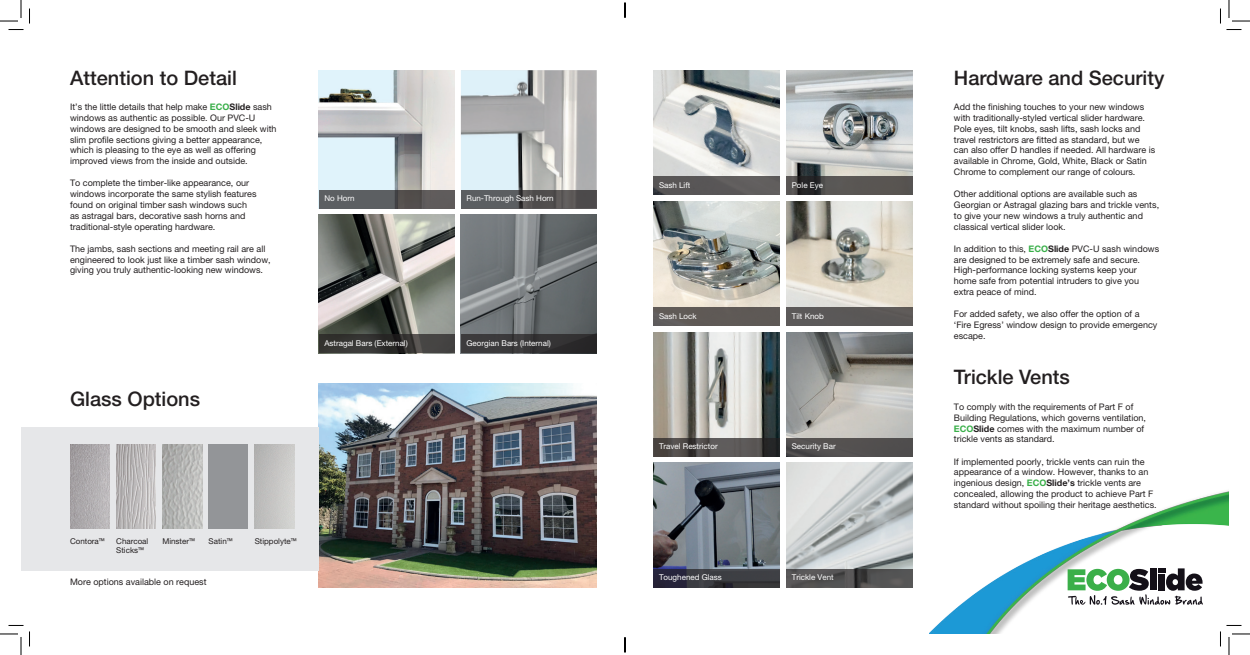
<style>
.page{position:relative;width:1250px;height:655px;background:#fff}
.page>*{position:absolute;margin:0;border:0;box-sizing:border-box;transform-origin:0 0}
.t1{font:500 20px "Helvetica Neue LT Pro";color:#231f20}
.t2{font:9px/10.8px "Helvetica Neue LT Pro";color:#231f20}
.t3{font:8px "Helvetica Neue LT Pro";color:#fff}
.t4{font:8px/9.6px "Helvetica Neue LT Pro";color:#231f20}
.s1{font-weight:700;color:#39af49}
.s2{font-weight:700}
.s3{font-family:"Open Sans"}
</style>
<div class="page">
<img style="left:929px;top:491px;width:300px;height:142px">
<svg style="left:1067px;top:568px;width:135px;height:36px"></svg>
<img style="left:319px;top:383px;width:277px;height:204px">
<div style="left:21px;top:427px;width:298px;height:143px;background:#e6e7e9"></div>
<img style="left:70px;top:444px;width:40px;height:84px">
<img style="left:116px;top:444px;width:40px;height:84px">
<img style="left:162px;top:444px;width:40px;height:84px">
<div style="left:208px;top:444px;width:40px;height:84px;background:#939598"></div>
<img style="left:319px;top:70px;width:135px;height:120px">
<img style="left:461px;top:70px;width:135px;height:120px">
<img style="left:319px;top:215px;width:135px;height:119px">
<img style="left:461px;top:215px;width:135px;height:119px">
<svg style="left:319px;top:334px;width:135px;height:19px;fill:#373634"></svg>
<div style="left:461px;top:334px;width:135px;height:19px;background:linear-gradient(to right,#414041,#292829)"></div>
<svg style="left:319px;top:190px;width:135px;height:18px;fill:#5c5f62"></svg>
<svg style="left:461px;top:190px;width:135px;height:18px;fill:#5b5c5b"></svg>
<img style="left:653px;top:70px;width:126px;height:106px">
<div style="left:653px;top:176px;width:126px;height:19px;background:#595657"></div>
<img style="left:786px;top:70px;width:126px;height:106px">
<svg style="left:786px;top:176px;width:126px;height:19px;fill:#595552"></svg>
<img style="left:653px;top:201px;width:126px;height:106px">
<div style="left:653px;top:307px;width:126px;height:18px;background:#5f5956"></div>
<img style="left:786px;top:201px;width:126px;height:106px">
<div style="left:786px;top:307px;width:126px;height:18px;background:#5b5858"></div>
<img style="left:653px;top:332px;width:126px;height:106px">
<svg style="left:653px;top:438px;width:126px;height:18px"></svg>
<img style="left:786px;top:332px;width:126px;height:106px">
<div style="left:786px;top:438px;width:126px;height:18px;background:#534f50"></div>
<img style="left:653px;top:462px;width:126px;height:106px">
<svg style="left:653px;top:568px;width:126px;height:19px;fill:#3b3c42"></svg>
<img style="left:786px;top:462px;width:126px;height:106px">
<svg style="left:786px;top:568px;width:126px;height:19px;fill:#555455"></svg>
<svg style="left:0;top:0;width:30px;height:30px"></svg>
<svg style="left:0;top:625px;width:30px;height:29px"></svg>
<svg style="left:1220px;top:0;width:30px;height:30px"></svg>
<svg style="left:1219px;top:624px;width:31px;height:30px"></svg>
<svg style="left:624px;top:3px;width:2px;height:15px"></svg>
<svg style="left:624px;top:637px;width:2px;height:15px"></svg>
<h1 class="t1" style="left:70px;top:65px;width:168px">Attention to Detail</h1>
<p class="t2" style="left:70px;top:101px;width:208px">It’s the little details that help make <span class="s1">ECO</span><span class="s2">Slide</span> sash windows as authentic as possible. Our PVC-U windows are designed to be smooth and sleek with slim profile sections giving a better appearance, which is pleasing to the eye as well as offering improved views from the inside and outside.</p>
<p class="t2" style="left:70px;top:177px;width:188px">To complete the timber-like appearance, our windows incorporate the same stylish features found on original timber sash windows such as astragal bars, decorative sash horns and traditional-style operating hardware.</p>
<p class="t2" style="left:70px;top:243px;width:202px">The jambs, sash sections and meeting rail are all engineered to look just like a timber sash window, giving you truly authentic-looking new windows.</p>
<h1 class="t1" style="left:70px;top:387px;width:132px">Glass Options</h1>
<p class="t3" style="left:324px;top:194px;width:32px">No Horn</p>
<p class="t3" style="left:466px;top:194px;width:89px">Run-Through Sash Horn</p>
<p class="t3" style="left:324px;top:338px;width:85px">Astragal Bars (External)</p>
<p class="t3" style="left:466px;top:338px;width:86px">Georgian Bars (Internal)</p>
<p class="t4" style="left:70px;top:536px;width:37px">Contora<span class="s3">™</span></p>
<p class="t4" style="left:116px;top:535px;width:34px">Charcoal<br>Sticks<span class="s3">™</span></p>
<p class="t4" style="left:162px;top:536px;width:34px">Minster<span class="s3">™</span></p>
<p class="t4" style="left:208px;top:536px;width:26px">Satin<span class="s3">™</span></p>
<p class="t4" style="left:255px;top:536px;width:44px">Stippolyte<span class="s3">™</span></p>
<p class="t2" style="left:70px;top:576px;width:138px">More options available on request</p>
<p class="t3" style="left:659px;top:180px;width:33px">Sash Lift</p>
<p class="t3" style="left:792px;top:180px;width:33px">Pole Eye</p>
<p class="t3" style="left:659px;top:311px;width:39px">Sash Lock</p>
<p class="t3" style="left:792px;top:311px;width:34px">Tilt Knob</p>
<p class="t3" style="left:659px;top:441px;width:60px">Travel Restrictor</p>
<p class="t3" style="left:792px;top:441px;width:45px">Security Bar</p>
<p class="t3" style="left:659px;top:572px;width:64px">Toughened Glass</p>
<p class="t3" style="left:792px;top:572px;width:43px">Trickle Vent</p>
<h1 class="t1" style="left:954px;top:65px;width:212px">Hardware and Security</h1>
<p class="t2" style="left:954px;top:101px;width:203px">Add the finishing touches to your new windows with traditionally-styled vertical slider hardware.<br>Pole eyes, tilt knobs, sash lifts, sash locks and travel restrictors are fitted as standard, but we can also offer D handles if needed. All hardware is available in Chrome, Gold, White, Black or Satin Chrome to complement our range of colours.</p>
<p class="t2" style="left:954px;top:188px;width:207px">Other additional options are available such as Georgian or Astragal glazing bars and trickle vents, to give your new windows a truly authentic and classical vertical slider look.</p>
<p class="t2" style="left:954px;top:243px;width:207px">In addition to this, <span class="s1">ECO</span><span class="s2">Slide</span> PVC-U sash windows are designed to be extremely safe and secure.<br>High-performance locking systems keep your home safe from potential intruders to give you extra peace of mind.</p>
<p class="t2" style="left:954px;top:308px;width:205px">For added safety, we also offer the option of a ‘Fire Egress’ window design to provide emergency escape.</p>
<h1 class="t1" style="left:954px;top:365px;width:117px">Trickle Vents</h1>
<p class="t2" style="left:954px;top:401px;width:194px">To comply with the requirements of Part F of Building Regulations, which governs ventilation, <span class="s1">ECO</span><span class="s2">Slide</span> comes with the maximum number of trickle vents as standard.</p>
<p class="t2" style="left:954px;top:455px;width:204px">If implemented poorly, trickle vents can ruin the appearance of a window. However, thanks to an ingenious design, <span class="s1">ECO</span><span class="s2">Slide’s</span> trickle vents are concealed, allowing the product to achieve Part F standard without spoiling their heritage aesthetics.</p>
</div>
